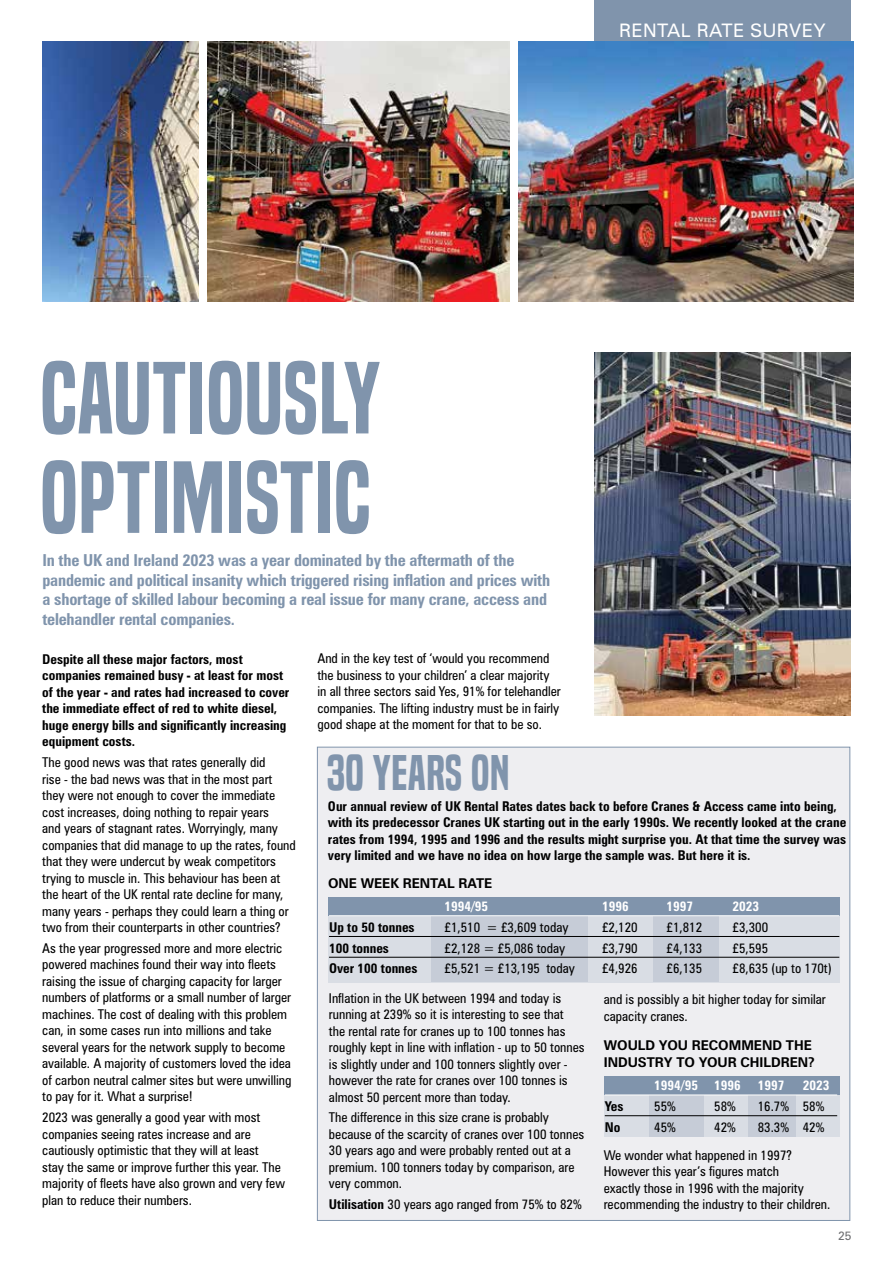
<style>
.page{position:relative;width:893px;height:1263px;background:#fff}
.page>*{position:absolute;margin:0;border:0;box-sizing:border-box;transform-origin:0 0}
.t1{font:94.5px/99.4px "Built Titling Sb";letter-spacing:.01em;color:#8094ac}
.t2{font:46.65px "Built Titling Sb";color:#8094ac}
.t3{font:18.6px "Zurich BT";letter-spacing:.02em;color:#fff}
.t4{font:700 condensed 16.5px/19.5px "Zurich BT";letter-spacing:-.01em;color:#8094ac}
.t5{font:condensed 13.5px/16.5px "Zurich BT";color:#000}
.t6{font:700 condensed 13.5px/16.5px "Zurich BT";color:#000}
.t7{font:700 13.5px/16.5px "Zurich BT";color:#000;text-align:right}
.t8{font:700 condensed 13.5px "Zurich BT";color:#fff}
.t9{font:12px "Zurich BT";color:#6d6e71}
.s1{font-weight:700}
</style>
<div class="page">
<div style="left:317px;top:747px;width:533px;height:474px;background:#eeeef1;border:1px solid #8094ac"></div>
<div style="left:594px;top:0;width:256px;height:42px;background:#8094ac"></div>
<img style="left:42px;top:42px;width:156px;height:259px">
<img style="left:207px;top:42px;width:303px;height:259px">
<div style="left:328px;top:897px;width:511px;height:85px;background:#d9dde4"></div>
<div style="left:431px;top:900px;width:156px;height:82px;background:#c6ccd7"></div>
<div style="left:653px;top:900px;width:65px;height:82px;background:#c6ccd7"></div>
<div style="left:328px;top:897px;width:511px;height:19px;background:#8094ac"></div>
<hr style="left:329px;top:915px;width:510px;height:1px;background:#fff">
<hr style="left:329px;top:936px;width:510px;height:1px;background:#000">
<hr style="left:329px;top:957px;width:510px;height:1px;background:#000">
<div style="left:604px;top:1076px;width:235px;height:61px;background:#d9dde4"></div>
<div style="left:649px;top:1079px;width:54px;height:58px;background:#c6ccd7"></div>
<div style="left:748px;top:1079px;width:48px;height:58px;background:#c6ccd7"></div>
<div style="left:604px;top:1076px;width:235px;height:19px;background:#8094ac"></div>
<hr style="left:605px;top:1094px;width:232px;height:1px;background:#fff">
<hr style="left:605px;top:1115px;width:232px;height:1px;background:#000">
<img style="left:594px;top:353px;width:256px;height:362px">
<img style="left:518px;top:42px;width:335px;height:259px">
<h3 class="t3" style="left:619px;top:19px;width:208px">RENTAL RATE S URVEY</h3>
<h1 class="t1" style="left:40px;top:349px;width:341px">CAUT IOUSLY<br>OPTIMISTIC</h1>
<p class="t4" style="left:42px;top:550px;width:509px">In the UK and Ireland 2023 was a year dominated by the aftermath of the pandemic and political insanity which triggered rising inflation and prices with a shortage of skilled labour becoming a real issue for many crane, access and telehandler rental companies.</p>
<p class="t6" style="left:42px;top:651px;width:249px">Despite all these major factors, most companies remained busy - at least for most of the year - and rates had increased to cover the immediate effect of red to white diesel, huge energy bills and significantly increasing equipment costs.</p>
<p class="t5" style="left:42px;top:754px;width:255px">The good news was that rates generally did<br>rise - the bad news was that in the most part they were not enough to cover the immediate cost increases, doing nothing to repair years<br>and years of stagnant rates. Worryingly, many companies that did manage to up the rates, found that they were undercut by weak competitors trying to muscle in. This behaviour has been at the heart of the UK rental rate decline for many, many years - perhaps they could learn a thing or two from their counterparts in other countries?</p>
<p class="t5" style="left:42px;top:940px;width:251px">As the year progressed more and more electric powered machines found their way into fleets raising the issue of charging capacity for larger numbers of platforms or a small number of larger machines. The cost of dealing with this problem can, in some cases run into millions and take several years for the network supply to become available. A majority of customers loved the idea of carbon neutral calmer sites but were unwilling to pay for it. What a surprise!</p>
<p class="t5" style="left:42px;top:1109px;width:244px">2023 was generally a good year with most companies seeing rates increase and are cautiously optimistic that they will at least<br>stay the same or improve further this year. The majority of fleets have also grown and very few plan to reduce their numbers.</p>
<p class="t5" style="left:317px;top:650px;width:245px">And in the key test of ‘would you recommend the business to your children’ a clear majority in all three sectors said Yes, 91% for telehandler companies. The lifting industry must be in fairly good shape at the moment for that to be so.</p>
<h2 class="t2" style="left:327px;top:745px;width:83px">30 YEARS</h2>
<h2 class="t2" style="left:471px;top:745px;width:19px">ON</h2>
<p class="t6" style="left:328px;top:797px;width:520px">Our annual review of UK Rental Rates dates back to before Cranes &amp; Access came into being, with its predecessor Cranes UK starting out in the early 1990s. We recently looked at the crane rates from 1994, 1995 and 1996 and the results might surprise you. At that time the survey was very limited and we have no idea on how large the sample was. But here it is.</p>
<p class="t7" style="left:328px;top:875px;width:166px">ONE WEEK RENTAL RATE</p>
<p class="t8" style="left:445px;top:898px;width:45px">1994/95</p>
<p class="t8" style="left:602px;top:898px;width:28px">1996</p>
<p class="t8" style="left:667px;top:898px;width:28px">1997</p>
<p class="t8" style="left:733px;top:898px;width:28px">2023</p>
<p class="t6" style="left:329px;top:919px;width:87px">Up to 50 tonnes</p>
<p class="t5" style="left:445px;top:919px;width:125px">£1,510 = £3,609 today</p>
<p class="t5" style="left:602px;top:919px;width:37px">£2,120</p>
<p class="t5" style="left:667px;top:919px;width:37px">£1,812</p>
<p class="t5" style="left:733px;top:919px;width:37px">£3,300</p>
<p class="t6" style="left:329px;top:939px;width:61px">100 tonnes</p>
<p class="t5" style="left:445px;top:939px;width:122px">£2,128 = £5,086 today</p>
<p class="t5" style="left:602px;top:939px;width:37px">£3,790</p>
<p class="t5" style="left:667px;top:939px;width:37px">£4,133</p>
<p class="t5" style="left:733px;top:939px;width:37px">£5,595</p>
<p class="t6" style="left:329px;top:960px;width:90px">Over 100 tonnes</p>
<p class="t5" style="left:445px;top:960px;width:132px">£5,521 = £13,195 today</p>
<p class="t5" style="left:602px;top:960px;width:37px">£4,926</p>
<p class="t5" style="left:667px;top:960px;width:37px">£6,135</p>
<p class="t5" style="left:733px;top:960px;width:101px">£8,635 (up to 170t)</p>
<p class="t5" style="left:329px;top:989px;width:257px">Inflation in the UK between 1994 and today is running at 239% so it is interesting to see that<br>the rental rate for cranes up to 100 tonnes has roughly kept in line with inflation - up to 50 tonnes is slightly under and 100 tonners slightly over - however the rate for cranes over 100 tonnes is almost 50 percent more than today.</p>
<p class="t5" style="left:329px;top:1109px;width:257px">The difference in this size crane is probably because of the scarcity of cranes over 100 tonnes 30 years ago and were probably rented out at a premium. 100 tonners today by comparison, are very common.</p>
<p class="t5" style="left:329px;top:1196px;width:254px"><span class="s1">Utilisation</span> 30 years ago ranged from 75% to 82%</p>
<p class="t5" style="left:604px;top:991px;width:224px">and is possibly a bit higher today for similar capacity cranes.</p>
<p class="t7" style="left:604px;top:1037px;width:127px">WO ULD YO U RECOMM</p>
<p class="t7" style="left:604px;top:1037px;width:213px">END THE<br>INDUSTRY TO YOUR CHILDREN?</p>
<p class="t8" style="left:654px;top:1077px;width:132px">1994/95 1996 1997</p>
<p class="t8" style="left:803px;top:1077px;width:28px">2023</p>
<p class="t6" style="left:605px;top:1098px;width:20px">Yes</p>
<p class="t5" style="left:654px;top:1098px;width:23px">55%</p>
<p class="t5" style="left:714px;top:1098px;width:23px">58%</p>
<p class="t5" style="left:758px;top:1098px;width:68px">16.7% 58%</p>
<p class="t6" style="left:605px;top:1119px;width:17px">No</p>
<p class="t5" style="left:654px;top:1119px;width:23px">45%</p>
<p class="t5" style="left:714px;top:1119px;width:23px">42%</p>
<p class="t5" style="left:758px;top:1119px;width:68px">83.3% 42%</p>
<p class="t5" style="left:604px;top:1146px;width:228px">We wonder what happened in 1997?<br>However this year’s figures match<br>exactly those in 1996 with the majority recommending the industry to their children.</p>
<p class="t9" style="left:838px;top:1229px;width:15px">25</p>
</div>
